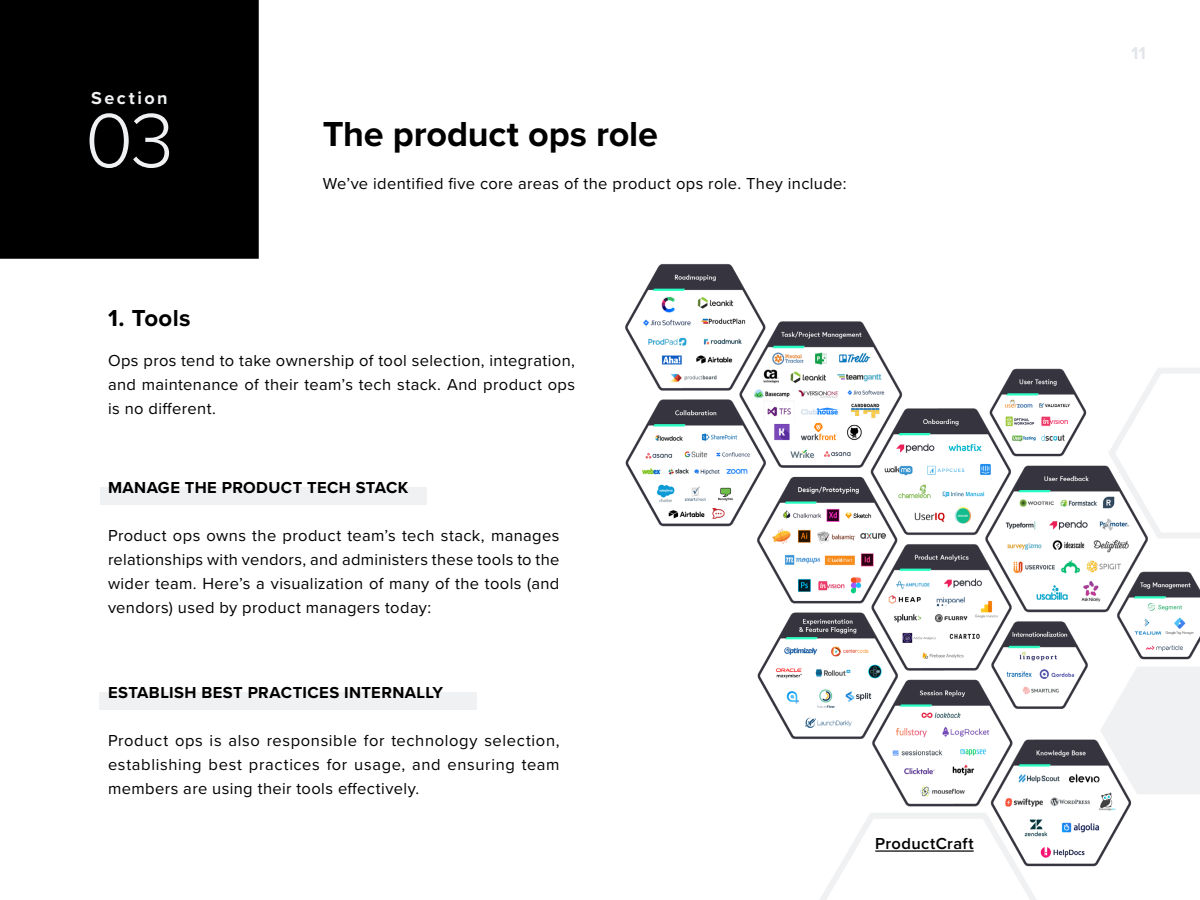
<style>
.page{position:relative;width:1200px;height:900px;background:#fff}
.page>*{position:absolute;margin:0;border:0;box-sizing:border-box;transform-origin:0 0}
.t1{font:300 79.5px "Proxima Nova";color:#f0f1f3}
.t2{font:700 36px "Proxima Nova";letter-spacing:-.005em;color:#000}
.t3{font:700 24px "Proxima Nova";letter-spacing:.015em;color:#000}
.t4{font:700 18px "Proxima Nova";letter-spacing:.14em;color:#f0f1f3}
.t5{font:700 18px "Proxima Nova";color:#cbd2db}
.t6{font:16.5px/24px "Proxima Nova";letter-spacing:.025em;color:#000;text-align:justify}
.t7{font:700 16.5px "Proxima Nova";letter-spacing:.025em;color:#000}
.t8{font:600 16.5px "Proxima Nova";letter-spacing:.02em;color:#000}
</style>
<div class="page">
<img style="left:626px;top:264px;width:574px;height:603px">
<div style="left:100px;top:487px;width:327px;height:18px;background:#f0f1f3"></div>
<div style="left:100px;top:692px;width:377px;height:18px;background:#f0f1f3"></div>
<div style="left:0;top:0;width:259px;height:259px;background:#000"></div>
<svg style="left:1100px;top:667px;width:100px;height:127px"></svg>
<svg style="left:1105px;top:362px;width:95px;height:179px"></svg>
<svg style="left:809px;top:808px;width:239px;height:92px"></svg>
<p class="t4" style="left:91px;top:85px;width:78px">Section</p>
<p class="t1" style="left:85px;top:81px;width:90px">03</p>
<p class="t2" style="left:323px;top:108px;width:337px">The product ops role</p>
<p class="t6" style="left:323px;top:171px;width:525px">We’ve identified five core areas of the product ops role. They include:</p>
<p class="t3" style="left:108px;top:301px;width:84px">1. Tools</p>
<p class="t6" style="left:108px;top:348px;width:469px">Ops pros tend to take ownership of tool selection, integration, and maintenance of their team’s tech stack. And product ops is no different.</p>
<p class="t7" style="left:108px;top:475px;width:302px">MANAGE THE PRODUCT TECH STACK</p>
<p class="t6" style="left:108px;top:523px;width:453px">Product ops owns the product team’s tech stack, manages relationships with vendors, and administers these tools to the wider team. Here’s a visualization of many of the tools (and vendors) used by product managers today:</p>
<p class="t7" style="left:108px;top:680px;width:337px">ESTABLISH BEST PRACTICES INTERNALLY</p>
<p class="t6" style="left:108px;top:727px;width:453px">Product ops is also responsible for technology selection, establishing best practices for usage, and ensuring team members are using their tools effectively.</p>
<p class="t8" style="left:875px;top:831px;width:100px">ProductCraft</p>
<p class="t5" style="left:1131px;top:40px;width:16px">11</p>
</div>
